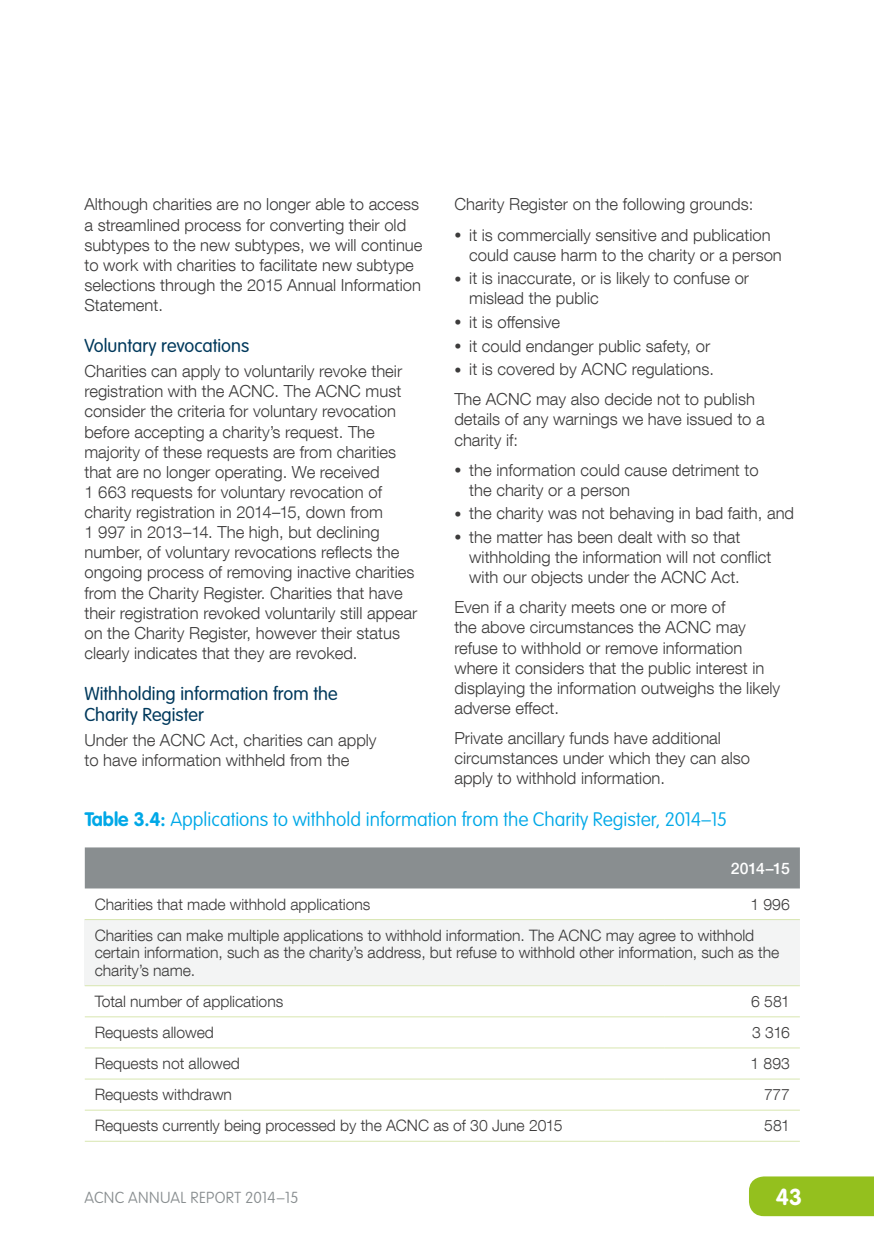
<style>
.page{position:relative;width:874px;height:1241px;background:#fff}
.page>*{position:absolute;margin:0;border:0;box-sizing:border-box;transform-origin:0 0}
.t1{font:700 22.75px "VAG Rounded";color:#fff}
.Table_heading{font:100 19.25px "VAG Rounded";color:#00a8e7}
.Heading_3_-_Blue{font:300 18.38px/21px "VAG Rounded";color:#00395c}
.Body{font:300 16.62px/20.1px "Helvetica Neue LT Com";color:#3c3b3b}
.Table_-_body{font:300 15.75px/17.5px "Helvetica Neue LT Com";letter-spacing:-.005em;color:#3c3b3b}
.t2{font:100 15.75px "VAG Rounded";letter-spacing:.025em;color:#898e90}
.Table___header{font:500 15.75px "Helvetica Neue LT Com";letter-spacing:-.03em;color:#fff}
.s1{font-size:14px}
.s2{font-weight:700}
</style>
<div class="page">
<div style="left:749px;top:1176px;width:124px;height:39px;background:#94c01e"></div>
<div style="left:85px;top:847px;width:714px;height:41px;background:#898e90"></div>
<div style="left:85px;top:919px;width:714px;height:66px;background:#f3f4f4"></div>
<hr style="left:85px;top:919px;width:578px;height:1px;background:#d8e6b0">
<hr style="left:663px;top:919px;width:136px;height:1px;background:#d8e6b0">
<hr style="left:85px;top:1140px;width:578px;height:1px;background:#d8e6b0">
<hr style="left:663px;top:1140px;width:136px;height:1px;background:#d8e6b0">
<hr style="left:85px;top:985px;width:578px;height:1px;background:#d8e6b0">
<hr style="left:663px;top:985px;width:136px;height:1px;background:#d8e6b0">
<hr style="left:85px;top:1016px;width:578px;height:1px;background:#d8e6b0">
<hr style="left:663px;top:1016px;width:136px;height:1px;background:#d8e6b0">
<hr style="left:85px;top:1047px;width:578px;height:1px;background:#d8e6b0">
<hr style="left:663px;top:1047px;width:136px;height:1px;background:#d8e6b0">
<hr style="left:85px;top:1078px;width:578px;height:1px;background:#d8e6b0">
<hr style="left:663px;top:1078px;width:136px;height:1px;background:#d8e6b0">
<hr style="left:85px;top:1109px;width:578px;height:1px;background:#d8e6b0">
<hr style="left:663px;top:1109px;width:136px;height:1px;background:#d8e6b0">
<p class="Body" style="left:454px;top:194px;width:300px">Charity Register on the following grounds:</p>
<p class="Body" style="left:469px;top:224px;width:314px;text-indent:-15px"><span class="s1">•</span> it is commercially sensitive and publication could cause harm to the charity or a person</p>
<p class="Body" style="left:469px;top:268px;width:281px;text-indent:-15px"><span class="s1">•</span> it is inaccurate, or is likely to confuse or mislead the public</p>
<p class="Body" style="left:454px;top:311px;width:107px"><span class="s1">•</span> it is offensive</p>
<p class="Body" style="left:454px;top:335px;width:257px"><span class="s1">•</span> it could endanger public safety, or</p>
<p class="Body" style="left:454px;top:359px;width:261px"><span class="s1">•</span> it is covered by ACNC regulations.</p>
<p class="Body" style="left:454px;top:389px;width:312px">The ACNC may also decide not to publish details of any warnings we have issued to a charity if:</p>
<p class="Body" style="left:469px;top:459px;width:291px;text-indent:-15px"><span class="s1">•</span> the information could cause detriment to the charity or a person</p>
<p class="Body" style="left:454px;top:503px;width:341px"><span class="s1">•</span> the charity was not behaving in bad faith, and</p>
<p class="Body" style="left:469px;top:526px;width:303px;text-indent:-15px"><span class="s1">•</span> the matter has been dealt with so that withholding the information will not conflict with our objects under the ACNC Act.</p>
<p class="Body" style="left:454px;top:597px;width:327px">Even if a charity meets one or more of<br>the above circumstances the ACNC may refuse to withhold or remove information where it considers that the public interest in displaying the information outweighs the likely adverse effect.</p>
<p class="Body" style="left:454px;top:727px;width:297px">Private ancillary funds have additional circumstances under which they can also apply to withhold information.</p>
<p class="Table_heading" style="left:85px;top:807px;width:643px"><span class="s2">Table 3.4:</span> Applications to withhold information from the Charity Register, 2014–15</p>
<p class="Table___header" style="left:730px;top:858px;width:61px">2014–15</p>
<p class="Table_-_body" style="left:95px;top:894px;width:277px">Charities that made withhold applications</p>
<p class="Table_-_body" style="left:750px;top:894px;width:41px">1 996</p>
<p class="Table_-_body" style="left:95px;top:925px;width:685px">Charities can make multiple applications to withhold information. The ACNC may agree to withhold certain information, such as the charity’s address, but refuse to withhold other information, such as the charity’s name.</p>
<p class="Table_-_body" style="left:95px;top:992px;width:190px">Total number of applications</p>
<p class="Table_-_body" style="left:750px;top:992px;width:40px">6 581</p>
<p class="Table_-_body" style="left:95px;top:1023px;width:121px">Requests allowed</p>
<p class="Table_-_body" style="left:751px;top:1023px;width:39px">3 316</p>
<p class="Table_-_body" style="left:95px;top:1054px;width:146px">Requests not allowed</p>
<p class="Table_-_body" style="left:750px;top:1054px;width:41px">1 893</p>
<p class="Table_-_body" style="left:95px;top:1085px;width:139px">Requests withdrawn</p>
<p class="Table_-_body" style="left:763px;top:1085px;width:27px">777</p>
<p class="Table_-_body" style="left:95px;top:1116px;width:469px">Requests currently being processed by the ACNC as of 30 June 2015</p>
<p class="Table_-_body" style="left:763px;top:1116px;width:27px">581</p>
<p class="Body" style="left:84px;top:194px;width:339px">Although charities are no longer able to access a streamlined process for converting their old subtypes to the new subtypes, we will continue to work with charities to facilitate new subtype selections through the 2015 Annual Information Statement.</p>
<p class="Heading_3_-_Blue" style="left:84px;top:335px;width:166px">Voluntary revocations</p>
<p class="Body" style="left:84px;top:361px;width:334px">Charities can apply to voluntarily revoke their registration with the ACNC. The ACNC must consider the criteria for voluntary revocation before accepting a charity’s request. The majority of these requests are from charities that are no longer operating. We received<br>1 663 requests for voluntary revocation of charity registration in 2014–15, down from<br>1 997 in 2013–14. The high, but declining number, of voluntary revocations reflects the ongoing process of removing inactive charities from the Charity Register. Charities that have their registration revoked voluntarily still appear on the Charity Register, however their status clearly indicates that they are revoked.</p>
<p class="Heading_3_-_Blue" style="left:84px;top:682px;width:254px">Withholding information from the<br>Charity Register</p>
<p class="Body" style="left:84px;top:729px;width:293px">Under the ACNC Act, charities can apply to have information withheld from the</p>
<p class="t2" style="left:84px;top:1187px;width:215px">ACNC ANNUAL REPORT 2014–15</p>
<h1 class="t1" style="left:775px;top:1183px;width:28px">43</h1>
</div>
